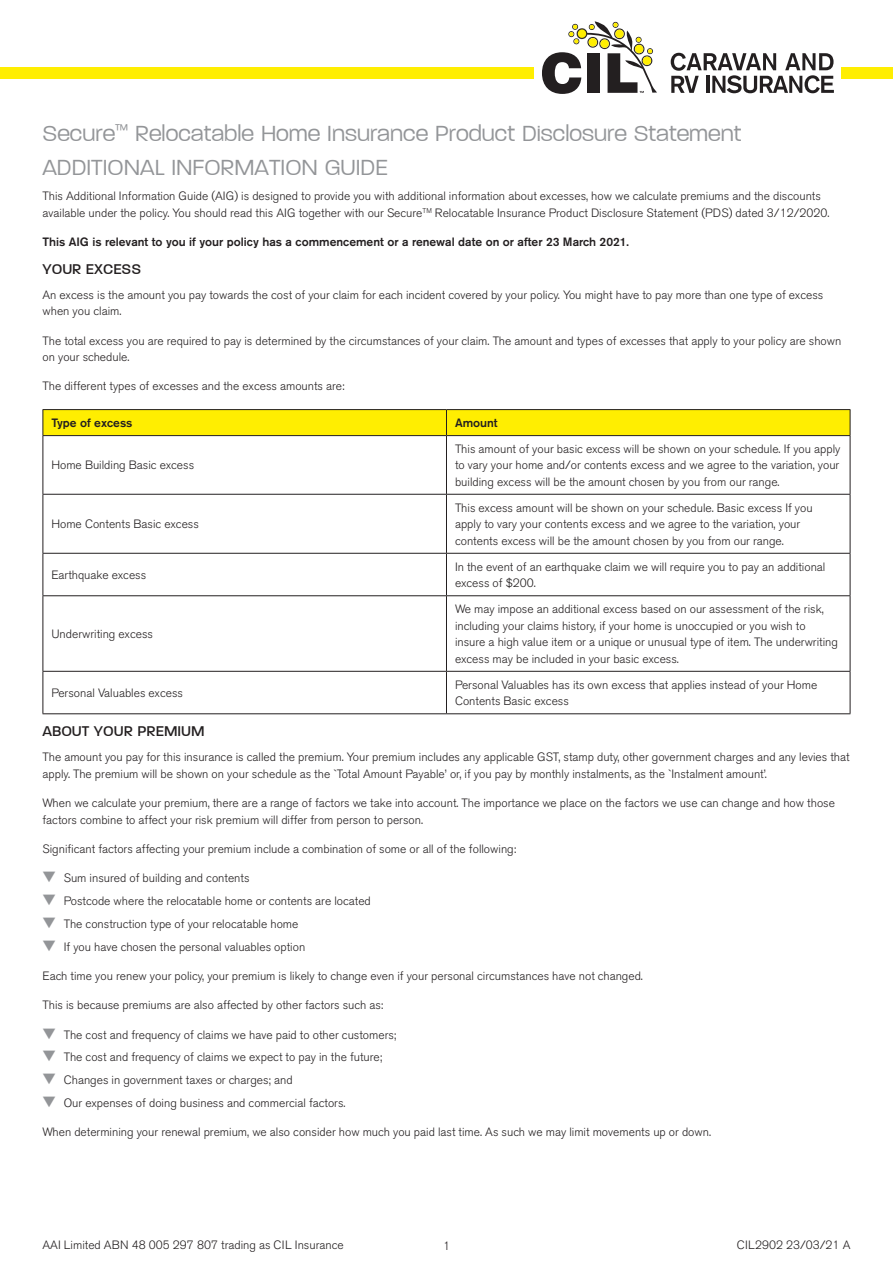
<style>
.page{position:relative;width:893px;height:1263px;background:#fff}
.page>*{position:absolute;margin:0;border:0;box-sizing:border-box;transform-origin:0 0}
.t1{font:300 25.5px/34px "V Paralucent";color:#939598}
.t2{font:500 16.5px "V Paralucent";color:#231f20}
.t3{font:300 12px/16.5px "Akzidenz Grotesk BQ";color:#231f20}
.t4{font:500 12px "Akzidenz Grotesk BQ";color:#231f20}
.s1{color:#939598}
</style>
<div class="page">
<hr style="left:43px;top:409px;width:403px;height:1px;background:#231f20">
<hr style="left:446px;top:409px;width:404px;height:1px;background:#231f20">
<div style="left:43px;top:410px;width:808px;height:26px;background:#ffee01"></div>
<hr style="left:43px;top:435px;width:403px;height:1px;background:#231f20">
<hr style="left:43px;top:436px;width:1px;height:58px;background:#231f20">
<hr style="left:446px;top:435px;width:404px;height:1px;background:#231f20">
<hr style="left:446px;top:436px;width:1px;height:58px;background:#231f20">
<hr style="left:850px;top:436px;width:1px;height:58px;background:#231f20">
<hr style="left:43px;top:494px;width:403px;height:1px;background:#231f20">
<hr style="left:43px;top:495px;width:1px;height:58px;background:#231f20">
<hr style="left:446px;top:494px;width:404px;height:1px;background:#231f20">
<hr style="left:446px;top:495px;width:1px;height:58px;background:#231f20">
<hr style="left:850px;top:495px;width:1px;height:58px;background:#231f20">
<hr style="left:43px;top:553px;width:403px;height:1px;background:#231f20">
<hr style="left:43px;top:554px;width:1px;height:41px;background:#231f20">
<hr style="left:446px;top:553px;width:404px;height:1px;background:#231f20">
<hr style="left:446px;top:554px;width:1px;height:41px;background:#231f20">
<hr style="left:850px;top:554px;width:1px;height:41px;background:#231f20">
<hr style="left:43px;top:595px;width:403px;height:1px;background:#231f20">
<hr style="left:43px;top:596px;width:1px;height:75px;background:#231f20">
<hr style="left:446px;top:595px;width:404px;height:1px;background:#231f20">
<hr style="left:446px;top:596px;width:1px;height:75px;background:#231f20">
<hr style="left:850px;top:596px;width:1px;height:75px;background:#231f20">
<hr style="left:43px;top:671px;width:403px;height:1px;background:#231f20">
<hr style="left:43px;top:672px;width:1px;height:41px;background:#231f20">
<hr style="left:446px;top:671px;width:404px;height:1px;background:#231f20">
<hr style="left:446px;top:672px;width:1px;height:41px;background:#231f20">
<hr style="left:850px;top:672px;width:1px;height:41px;background:#231f20">
<hr style="left:43px;top:713px;width:403px;height:1px;background:#231f20">
<hr style="left:446px;top:713px;width:404px;height:1px;background:#231f20">
<div style="left:0;top:67px;width:534px;height:11px;background:#ffee01"></div>
<svg style="left:671px;top:53px;width:163px;height:40px"></svg>
<svg style="left:542px;top:21px;width:115px;height:73px"></svg>
<div style="left:842px;top:67px;width:51px;height:11px;background:#ffee01"></div>
<h1 class="t1" style="left:43px;top:116px;width:700px">Secure<sup>™</sup> Relocatable Home Insurance Product Disclosure Statement<br>ADDITIONAL INFORMATION GUIDE</h1>
<p class="t3" style="left:43px;top:188px;width:788px">This Additional Information Guide (AIG) is designed to provide you with additional information about excesses, how we calculate premiums and the discounts available under the policy. You should read this AIG together with our Secure<sup>TM</sup> Relocatable Insurance Product Disclosure Statement (PDS) dated 3/12/2020.</p>
<p class="t4" style="left:43px;top:234px;width:588px">This AIG is relevant to you if your policy has a commencement or a renewal date on or after 23 March 2021.</p>
<h2 class="t2" style="left:43px;top:260px;width:100px">YOUR EXCESS</h2>
<p class="t3" style="left:43px;top:287px;width:782px">An excess is the amount you pay towards the cost of your claim for each incident covered by your policy. You might have to pay more than one type of excess when you claim.</p>
<p class="t3" style="left:43px;top:333px;width:800px">The total excess you are required to pay is determined by the circumstances of your claim. The amount and types of excesses that apply to your policy are shown on your schedule.</p>
<p class="t3" style="left:43px;top:378px;width:304px">The different types of excesses and the excess amounts are:</p>
<p class="t4" style="left:51px;top:415px;width:83px">Type of excess</p>
<p class="t4" style="left:455px;top:415px;width:44px">Amount</p>
<p class="t3" style="left:51px;top:457px;width:144px">Home Building Basic excess</p>
<p class="t3" style="left:455px;top:441px;width:387px;text-align:justify">This amount of your basic excess will be shown on your schedule. If you apply to vary your home and/or contents excess and we agree to the variation, your building excess will be the amount chosen by you from our range.</p>
<p class="t3" style="left:51px;top:516px;width:149px">Home Contents Basic excess</p>
<p class="t3" style="left:455px;top:500px;width:359px">This excess amount will be shown on your schedule. Basic excess If you apply to vary your contents excess and we agree to the variation, your contents excess will be the amount chosen by you from our range.</p>
<p class="t3" style="left:51px;top:567px;width:96px">Earthquake excess</p>
<p class="t3" style="left:455px;top:559px;width:372px">In the event of an earthquake claim we will require you to pay an additional excess of $200.</p>
<p class="t3" style="left:51px;top:626px;width:103px">Underwriting excess</p>
<p class="t3" style="left:455px;top:601px;width:384px">We may impose an additional excess based on our assessment of the risk, including your claims history, if your home is unoccupied or you wish to insure a high value item or a unique or unusual type of item. The underwriting excess may be included in your basic excess.</p>
<p class="t3" style="left:51px;top:685px;width:133px">Personal Valuables excess</p>
<p class="t3" style="left:455px;top:677px;width:364px">Personal Valuables has its own excess that applies instead of your Home<br>Contents Basic excess</p>
<h2 class="t2" style="left:43px;top:722px;width:164px">ABOUT YOUR PREMIUM</h2>
<p class="t3" style="left:43px;top:749px;width:809px">The amount you pay for this insurance is called the premium. Your premium includes any applicable GST, stamp duty, other government charges and any levies that apply. The premium will be shown on your schedule as the `Total Amount Payable’ or, if you pay by monthly instalments, as the `Instalment amount’.</p>
<p class="t3" style="left:43px;top:795px;width:794px">When we calculate your premium, there are a range of factors we take into account. The importance we place on the factors we use can change and how those factors combine to affect your risk premium will differ from person to person.</p>
<p class="t3" style="left:43px;top:841px;width:475px">Significant factors affecting your premium include a combination of some or all of the following:</p>
<p class="t3" style="left:43px;top:870px;width:209px"><span class="s1">▼</span> Sum insured of building and contents</p>
<p class="t3" style="left:43px;top:893px;width:330px"><span class="s1">▼</span> Postcode where the relocatable home or contents are located</p>
<p class="t3" style="left:43px;top:916px;width:257px"><span class="s1">▼</span> The construction type of your relocatable home</p>
<p class="t3" style="left:43px;top:938px;width:264px"><span class="s1">▼</span> If you have chosen the personal valuables option</p>
<p class="t3" style="left:43px;top:968px;width:602px">Each time you renew your policy, your premium is likely to change even if your personal circumstances have not changed.</p>
<p class="t3" style="left:43px;top:997px;width:342px">This is because premiums are also affected by other factors such as:</p>
<p class="t3" style="left:43px;top:1026px;width:355px"><span class="s1">▼</span> The cost and frequency of claims we have paid to other customers;</p>
<p class="t3" style="left:43px;top:1049px;width:341px"><span class="s1">▼</span> The cost and frequency of claims we expect to pay in the future;</p>
<p class="t3" style="left:43px;top:1072px;width:252px"><span class="s1">▼</span> Changes in government taxes or charges; and</p>
<p class="t3" style="left:43px;top:1095px;width:304px"><span class="s1">▼</span> Our expenses of doing business and commercial factors.</p>
<p class="t3" style="left:43px;top:1124px;width:670px">When determining your renewal premium, we also consider how much you paid last time. As such we may limit movements up or down.</p>
<p class="t3" style="left:43px;top:1237px;width:303px">AAI Limited ABN 48 005 297 807 trading as CIL Insurance</p>
<p class="t3" style="left:443px;top:1238px;width:8px">1</p>
<p class="t3" style="left:737px;top:1237px;width:115px">CIL2902 23/03/21 A</p>
</div>
